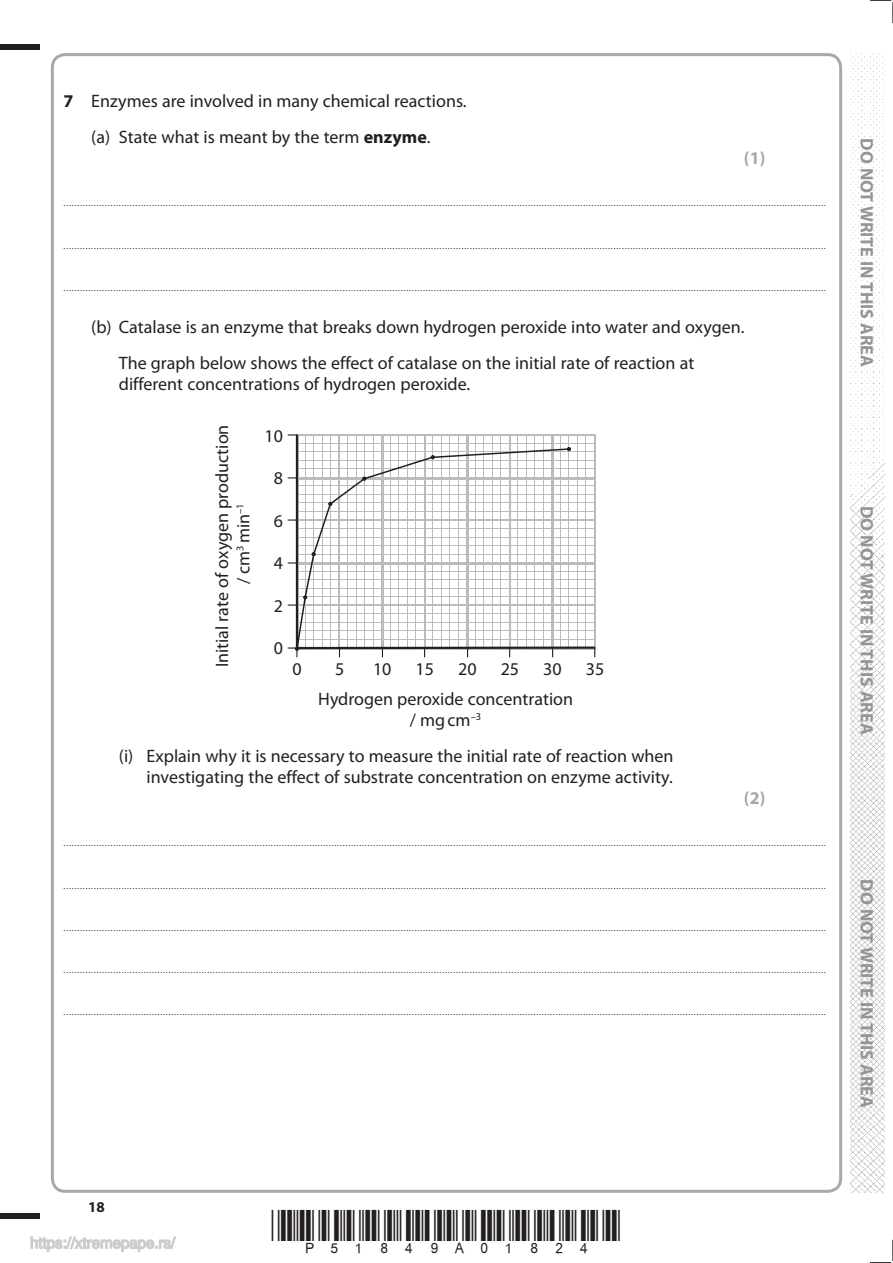
<style>
.page{position:relative;width:893px;height:1263px;background:#fff}
.page>*{position:absolute;margin:0;border:0;box-sizing:border-box;transform-origin:0 0}
.t1{font:18px/21px "Myriad Pro";color:#231f20;text-align:center}
.t2{font:700 18px "Myriad Pro";color:#939597}
.t3{font:700 18px "Myriad Pro";color:#a7a9ab}
.t4{font:700 15px "Myriad Pro";color:#231f20}
.t5{font:9px "Myriad Pro";color:#231f20}
.s1{font-weight:700}
</style>
<div class="page">
<div style="left:0;top:44px;width:40px;height:5px;background:#231f20"></div>
<div style="left:0;top:1214px;width:40px;height:5px;background:#231f20"></div>
<svg style="left:869px;top:1240px;width:24px;height:23px"></svg>
<svg style="left:870px;top:0;width:23px;height:23px"></svg>
<img style="left:850px;top:53px;width:34px;height:1140px">
<svg style="left:295px;top:434px;width:301px;height:216px"></svg>
<svg style="left:288px;top:519px;width:8px;height:2px"></svg>
<svg style="left:288px;top:604px;width:8px;height:2px"></svg>
<svg style="left:288px;top:647px;width:11px;height:10px"></svg>
<svg style="left:30px;top:1236px;width:146px;height:16px"></svg>
<h1 class="t1" style="left:64px;top:85px;width:404px;line-height:36px"><span class="s1">7</span> Enzymes are involved in many chemical reactions. (a) State what is meant by the term <span class="s1">enzyme</span>.</h1>
<h1 class="t3" style="left:744px;top:151px;width:23px">(1)</h1>
<p class="t5" style="left:64px;top:200px;width:763px">....................................................................................................................................................................................................................................................................................</p>
<p class="t5" style="left:64px;top:242px;width:763px">....................................................................................................................................................................................................................................................................................</p>
<p class="t5" style="left:64px;top:284px;width:763px">....................................................................................................................................................................................................................................................................................</p>
<h1 class="t1" style="left:119px;top:311px;width:627px;line-height:36px;text-align:left;text-indent:-28px">(b) Catalase is an enzyme that breaks down hydrogen peroxide into water and oxygen.<br>The graph below shows the effect of catalase on the initial rate of reaction at</h1>
<h1 class="t1" style="left:119px;top:375px;width:353px">different concentrations of hydrogen peroxide.</h1>
<h1 class="t1" style="left:264px;top:427px;width:20px">10</h1>
<h1 class="t1" style="left:274px;top:469px;width:11px">8</h1>
<h1 class="t1" style="left:274px;top:512px;width:11px">6</h1>
<h1 class="t1" style="left:274px;top:554px;width:11px">4</h1>
<h1 class="t1" style="left:274px;top:597px;width:11px">2</h1>
<h1 class="t1" style="left:274px;top:639px;width:11px">0</h1>
<h1 class="t1" style="left:292px;top:660px;width:11px">0</h1>
<h1 class="t1" style="left:335px;top:660px;width:11px">5</h1>
<h1 class="t1" style="left:373px;top:660px;width:20px">10</h1>
<h1 class="t1" style="left:415px;top:660px;width:20px">15</h1>
<h1 class="t1" style="left:458px;top:660px;width:20px">20</h1>
<h1 class="t1" style="left:500px;top:660px;width:20px">25</h1>
<h1 class="t1" style="left:543px;top:660px;width:20px">30</h1>
<h1 class="t1" style="left:585px;top:660px;width:20px">35</h1>
<h1 class="t1" style="left:318px;top:690px;width:256px">Hydrogen peroxide concentration / mg cm<sup>–3</sup></h1>
<h1 class="t1" style="left:213px;top:667px;width:244px;rotate:-90deg">Initial rate of oxygen production / cm<sup>3</sup> min<sup>–1</sup></h1>
<h1 class="t1" style="left:119px;top:747px;width:556px;text-align:right">(i) Explain why it is necessary to measure the initial rate of reaction when investigating the effect of substrate concentration on enzyme activity.</h1>
<h1 class="t3" style="left:744px;top:791px;width:23px">(2)</h1>
<p class="t5" style="left:64px;top:840px;width:763px">....................................................................................................................................................................................................................................................................................</p>
<p class="t5" style="left:64px;top:882px;width:763px">....................................................................................................................................................................................................................................................................................</p>
<p class="t5" style="left:64px;top:924px;width:763px">....................................................................................................................................................................................................................................................................................</p>
<p class="t5" style="left:64px;top:967px;width:763px">....................................................................................................................................................................................................................................................................................</p>
<p class="t5" style="left:64px;top:1009px;width:763px">....................................................................................................................................................................................................................................................................................</p>
<h1 class="t2" style="left:873px;top:138px;width:230px;rotate:90deg">DO NOT WRITE IN THIS AREA</h1>
<h1 class="t2" style="left:873px;top:506px;width:230px;rotate:90deg">DO NOT WRITE IN THIS AREA</h1>
<h1 class="t2" style="left:873px;top:879px;width:230px;rotate:90deg">DO NOT WRITE IN THIS AREA</h1>
<h2 class="t4" style="left:88px;top:1201px;width:18px">18</h2>
</div>
